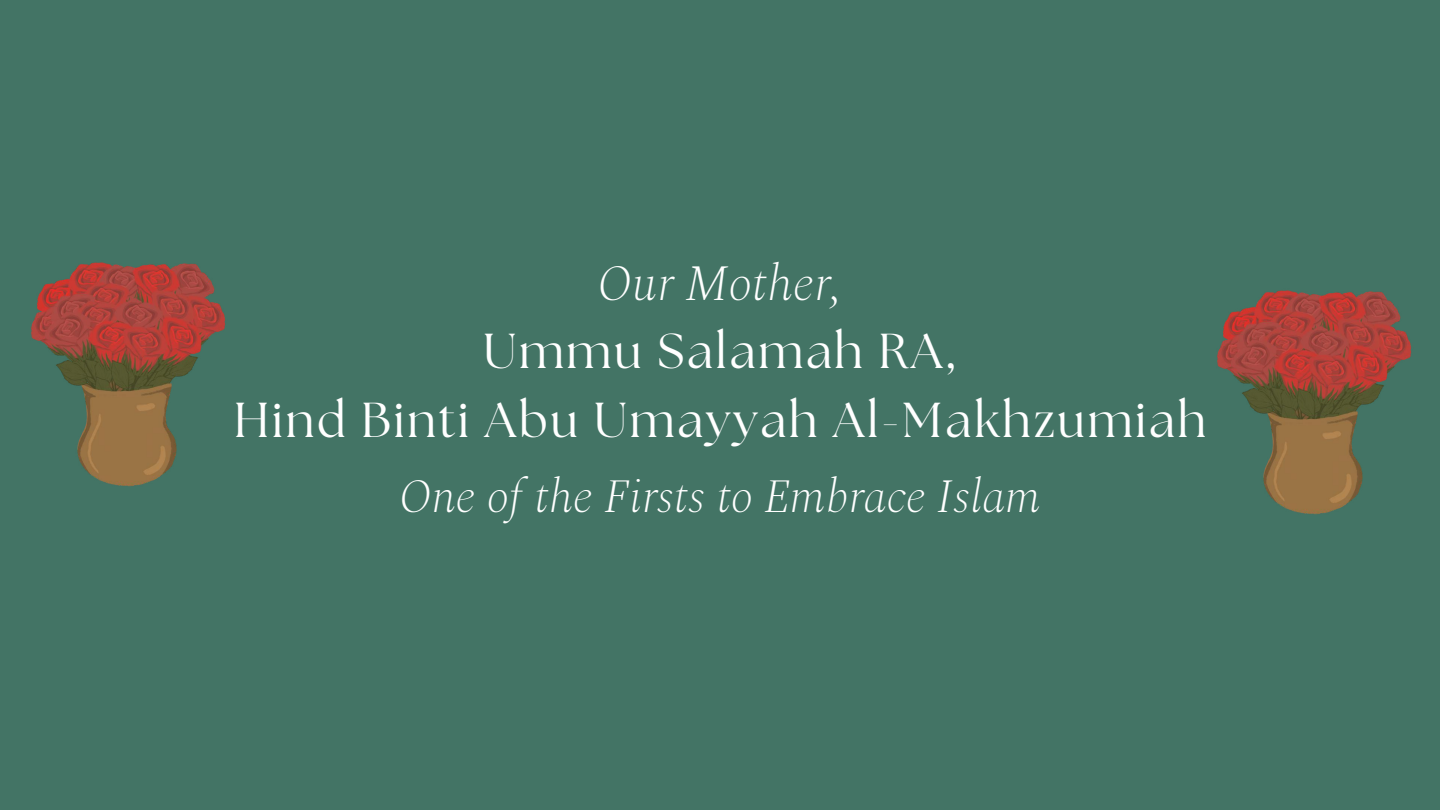
<style>
.page{position:relative;width:1440px;height:810px;background:#437465}
.page>*{position:absolute;margin:0;border:0;box-sizing:border-box;transform-origin:0 0}
.t1{font:italic 200 50px "Spectral";color:#fff}
.t2{font:49px/69.8px "The Seasons";letter-spacing:.055em;color:#fff;text-align:center}
.t3{font:italic 200 47px "Spectral";color:#fff}
</style>
<div class="page">
<img style="left:31px;top:262px;width:195px;height:225px">
<img style="left:1217px;top:290px;width:195px;height:225px">
<p class="t1" style="left:598px;top:247px;width:246px">Our Mother,</p>
<p class="t2" style="left:234px;top:319px;width:974px">Ummu Salamah RA,<br>Hind Binti Abu Umayyah Al-Makhzumiah</p>
<p class="t3" style="left:399px;top:462px;width:643px">One of the Firsts to Embrace Islam</p>
</div>
